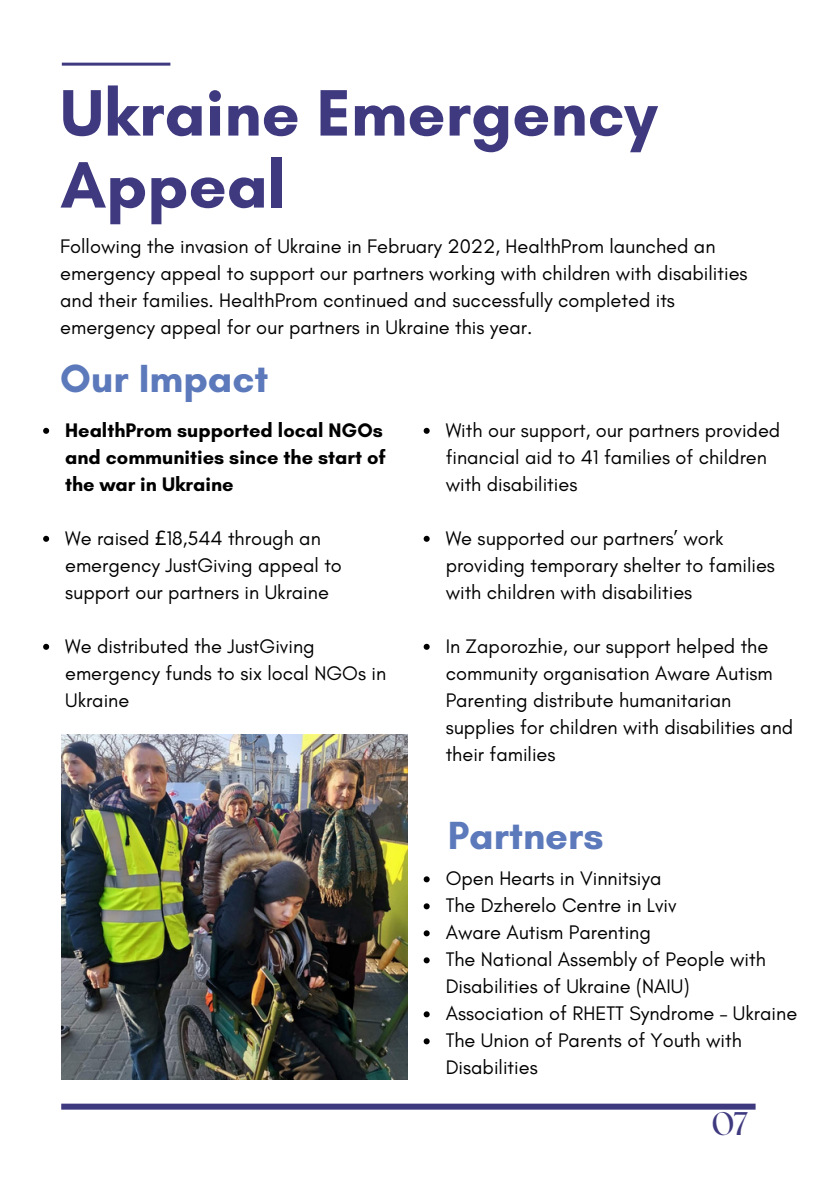
<style>
.page{position:relative;width:839px;height:1191px;background:#fff}
.page>*{position:absolute;margin:0;border:0;box-sizing:border-box;transform-origin:0 0}
.t1{font:700 66.8px/72px "Glacial Indifference";color:#3f3a80}
.t2{font:700 40px "Glacial Indifference";color:#5c79bb}
.t3{font:700 32.8px "The Seasons";color:#3f3a80}
.t4{font:20px/27px "Glacial Indifference";color:#000}
.t5{font:700 20px/27px "Glacial Indifference";color:#000}
.s1{font-family:"Noto Sans"}
</style>
<div class="page">
<hr style="left:62px;top:63px;width:108px;height:3px;background:#3f3a80">
<svg style="left:43px;top:428px;width:6px;height:6px"></svg>
<svg style="left:43px;top:536px;width:6px;height:6px"></svg>
<svg style="left:43px;top:644px;width:6px;height:6px"></svg>
<svg style="left:423px;top:428px;width:6px;height:6px"></svg>
<svg style="left:423px;top:536px;width:6px;height:6px"></svg>
<svg style="left:423px;top:644px;width:6px;height:6px"></svg>
<img style="left:62px;top:735px;width:345px;height:345px">
<svg style="left:423px;top:876px;width:6px;height:6px"></svg>
<svg style="left:423px;top:903px;width:6px;height:6px"></svg>
<svg style="left:423px;top:930px;width:6px;height:6px"></svg>
<svg style="left:423px;top:957px;width:6px;height:6px"></svg>
<svg style="left:423px;top:1011px;width:6px;height:6px"></svg>
<svg style="left:423px;top:1038px;width:6px;height:6px"></svg>
<div style="left:61px;top:1104px;width:694px;height:6px;background:#3f3a80"></div>
<p class="t1" style="left:60px;top:76px;width:598px">Ukraine Emergency<br>Appeal</p>
<p class="t4" style="left:60px;top:232px;width:688px">Following the invasion of Ukraine in February 2022, HealthProm launched an emergency appeal to support our partners working with children with disabilities and their families. HealthProm continued and successfully completed its emergency appeal for our partners in Ukraine this year.</p>
<p class="t2" style="left:60px;top:354px;width:210px">Our Impact</p>
<p class="t5" style="left:65px;top:416px;width:322px">HealthProm supported local NGOs and communities since the start of the war in Ukraine</p>
<p class="t4" style="left:65px;top:524px;width:278px">We raised <span class="s1">£</span>18,544 through an emergency JustGiving appeal to support our partners in Ukraine</p>
<p class="t4" style="left:65px;top:632px;width:322px">We distributed the JustGiving emergency funds to six local NGOs in<br>Ukraine</p>
<p class="t4" style="left:445px;top:416px;width:336px">With our support, our partners provided financial aid to 41 families of children with disabilities</p>
<p class="t4" style="left:445px;top:524px;width:331px">We supported our partners’ work providing temporary shelter to families with children with disabilities</p>
<p class="t4" style="left:445px;top:632px;width:349px">In Zaporozhie, our support helped the community organisation Aware Autism Parenting distribute humanitarian supplies for children with disabilities and their families</p>
<p class="t2" style="left:447px;top:811px;width:157px">Partners</p>
<p class="t4" style="left:445px;top:865px;width:217px">Open Hearts in Vinnitsiya</p>
<p class="t4" style="left:445px;top:892px;width:232px">The Dzherelo Centre in Lviv</p>
<p class="t4" style="left:445px;top:919px;width:207px">Aware Autism Parenting</p>
<p class="t4" style="left:445px;top:946px;width:322px">The National Assembly of People with<br>Disabilities of Ukraine (NAIU)</p>
<p class="t4" style="left:445px;top:1000px;width:353px">Association of RHETT Syndrome – Ukraine</p>
<p class="t4" style="left:445px;top:1027px;width:298px">The Union of Parents of Youth with<br>Disabilities</p>
<p class="t3" style="left:711px;top:1109px;width:37px">07</p>
</div>
